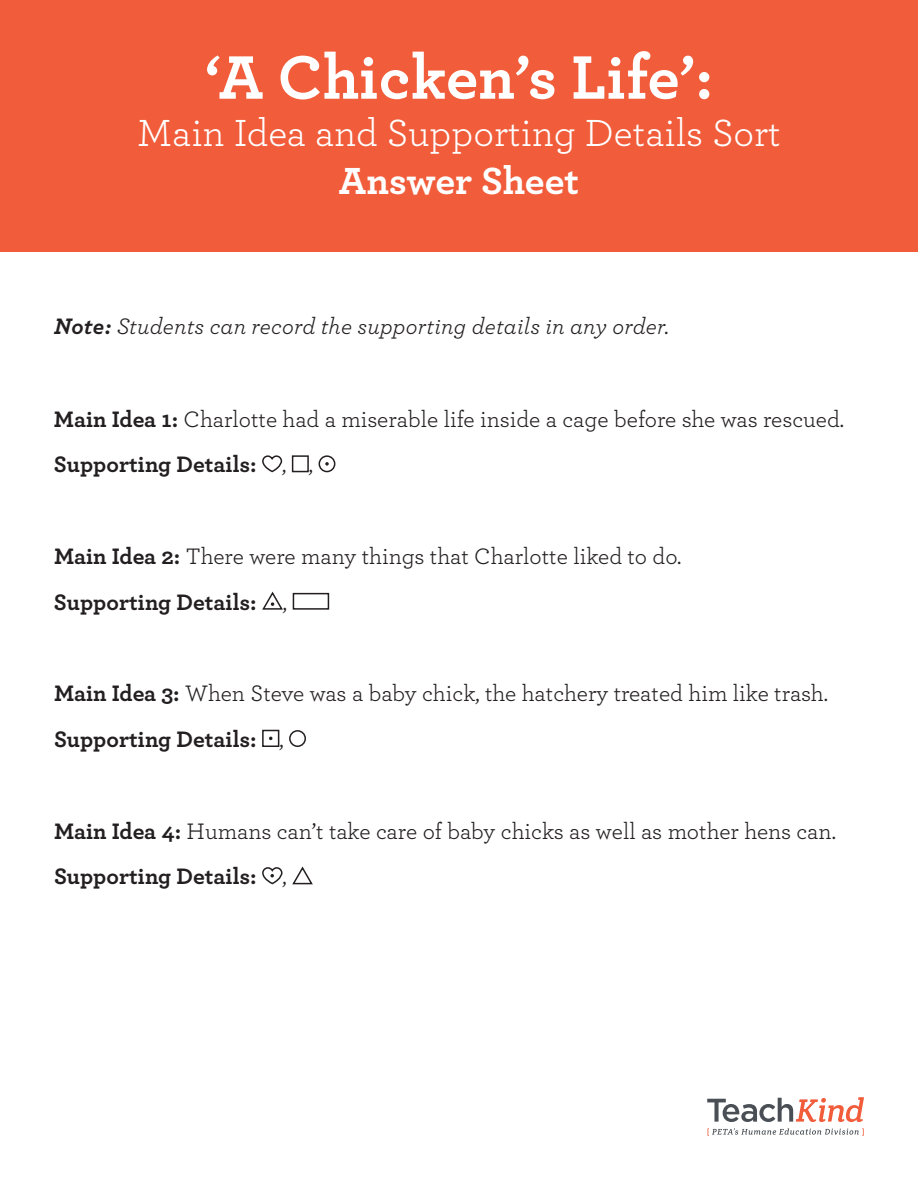
<style>
.page{position:relative;width:918px;height:1188px;background:#fff}
.page>*{position:absolute;margin:0;border:0;box-sizing:border-box;transform-origin:0 0}
.t1{font:700 64.35px "Archer";color:#fff}
.t2{font:39.6px "Archer";color:#fff}
.t3{font:700 39.6px "Archer";letter-spacing:-.005em;color:#fff}
.t4{font:23.55px "Archer";color:#231f20}
.t5{font:700 23.55px "Archer";color:#231f20}
.t6{font:italic 23.55px "Archer";letter-spacing:.01em;color:#231f20}
.s1{font-weight:700}
.s2{font-weight:400}
</style>
<div class="page">
<div style="left:0;top:0;width:918px;height:252px;background:#f15c3a"></div>
<svg style="left:707px;top:1097px;width:157px;height:25px"></svg>
<svg style="left:708px;top:1128px;width:156px;height:8px"></svg>
<svg style="left:262px;top:455px;width:21px;height:18px"></svg>
<div style="left:292px;top:455px;width:17px;height:17px;border:2px solid #231f20"></div>
<div style="left:319px;top:455px;width:16px;height:17px;border:2px solid #231f20;border-radius:50%"></div>
<svg style="left:325px;top:462px;width:4px;height:4px"></svg>
<svg style="left:262px;top:591px;width:21px;height:19px"></svg>
<div style="left:293px;top:593px;width:36px;height:17px;border:2px solid #231f20"></div>
<div style="left:262px;top:730px;width:17px;height:17px;border:2px solid #231f20"></div>
<div style="left:289px;top:730px;width:17px;height:17px;border:2px solid #231f20;border-radius:50%"></div>
<svg style="left:262px;top:867px;width:21px;height:18px"></svg>
<svg style="left:292px;top:866px;width:21px;height:19px"></svg>
<p class="t1" style="left:205px;top:27px;width:510px">‘A Chicken’s Life’:</p>
<p class="t2" style="left:137px;top:106px;width:645px">Main Idea and Supporting Details Sort</p>
<p class="t3" style="left:339px;top:149px;width:242px">Answer Sheet</p>
<p class="t6" style="left:54px;top:309px;width:617px"><span class="s1">Note:</span> Students can record the supporting details in any order.</p>
<p class="t4" style="left:54px;top:402px;width:792px"><span class="s1">Main Idea 1:</span> Charlotte had a miserable life inside a cage before she was rescued.</p>
<p class="t5" style="left:54px;top:446px;width:261px">Supporting Details: <span class="s2">, ,</span></p>
<p class="t4" style="left:54px;top:540px;width:629px"><span class="s1">Main Idea 2:</span> There were many things that Charlotte liked to do.</p>
<p class="t5" style="left:54px;top:583px;width:235px">Supporting Details: <span class="s2">,</span></p>
<p class="t4" style="left:54px;top:677px;width:776px"><span class="s1">Main Idea 3:</span> When Steve was a baby chick, the hatchery treated him like trash.</p>
<p class="t5" style="left:54px;top:721px;width:231px">Supporting Details: <span class="s2">,</span></p>
<p class="t4" style="left:54px;top:814px;width:784px"><span class="s1">Main Idea 4:</span> Humans can’t take care of baby chicks as well as mother hens can.</p>
<p class="t5" style="left:54px;top:858px;width:234px">Supporting Details: <span class="s2">,</span></p>
</div>
